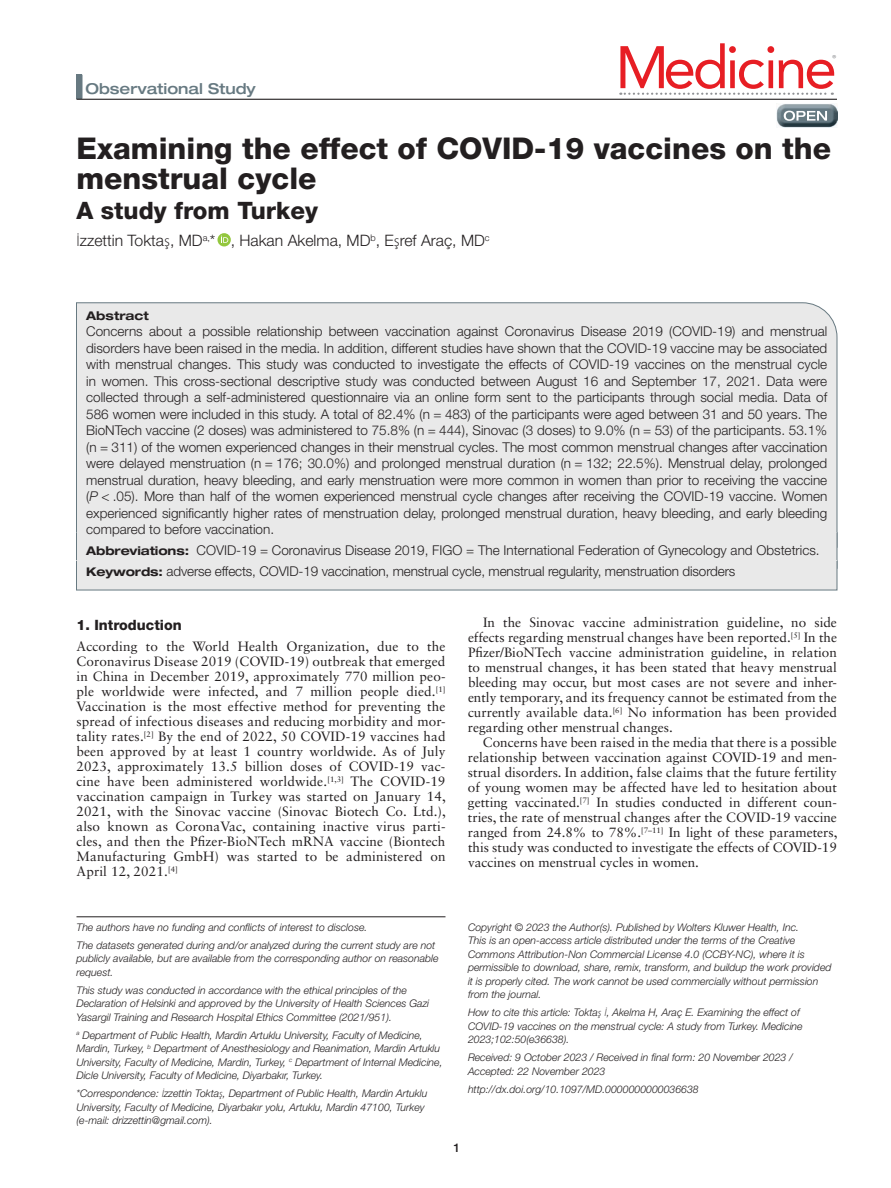
<style>
.page{position:relative;width:891px;height:1188px;background:#fff}
.page>*{position:absolute;margin:0;border:0;box-sizing:border-box;transform-origin:0 0}
.t1{font:59.4px "Avenir";letter-spacing:-.06em;color:#e71e24}
.t2{font:800 30px/30px "Helvetica Neue LT Std";color:#231f20}
.t3{font:800 24px "Helvetica Neue LT Std";color:#231f20}
.t4{font:300 15.75px "Helvetica Neue LT Std";color:#231f20}
.t5{font:500 expanded 15px "Helvetica Neue LT Std";color:#667981}
.t6{font:800 14.25px "Helvetica Neue LT Std";color:#231f20}
.t7{font:13.5px/15px "Sabon LT Std";color:#231f20;text-align:justify}
.t8{font:300 13.5px/16.5px "Helvetica Neue LT Std";color:#231f20;text-align:justify}
.t9{font:700 expanded 12px "Helvetica Neue LT Std";color:#231f20}
.t10{font:500 12px "Helvetica Neue LT Std";color:#231f20}
.t11{font:italic 300 10.5px/13.5px "Helvetica Neue LT Std";color:#231f20}
.t12{font:500 10.35px "Akzidenz Grotesk BE";color:#909295}
.s1{font-family:"Myriad Pro"}
.s2{font-style:italic}
.s3{font-weight:700;font-stretch:expanded;font-size:12px}
</style>
<div class="page">
<div style="left:76px;top:74px;width:6px;height:25px;background:#677981"></div>
<hr style="left:76px;top:99px;width:761px;height:1px;background:#231f20">
<img style="left:776px;top:104px;width:61px;height:24px">
<svg style="left:784px;top:111px;width:43px;height:10px"></svg>
<svg style="left:620px;top:93px;width:213px;height:2px"></svg>
<div style="left:76px;top:302px;width:762px;height:246px;background:#e9e9e9"></div>
<div style="left:76px;top:532px;width:761px;height:38px;background:#e9e9e9"></div>
<div style="left:76px;top:561px;width:761px;height:29px;background:#e9e9e9"></div>
<svg style="left:218px;top:233px;width:13px;height:13px"></svg>
<svg style="left:221px;top:236px;width:7px;height:7px"></svg>
<hr style="left:76px;top:916px;width:370px;height:1px;background:#231f20">
<p class="t5" style="left:86px;top:80px;width:172px">Observational Study</p>
<h1 class="t1" style="left:615px;top:33px;width:223px">Medicine</h1>
<p class="t12" style="left:832px;top:52px;width:6px">®</p>
<h2 class="t2" style="left:76px;top:134px;width:756px">Examining the effect of COVID-19 vaccines on the menstrual cycle</h2>
<h3 class="t3" style="left:76px;top:197px;width:243px">A study from Turkey</h3>
<p class="t4" style="left:76px;top:231px;width:415px"><span class="s1">İ</span>zzettin Tokta<span class="s1">ş</span>, MD<sup>a,</sup>* , Hakan Akelma, MD<sup>b</sup>, E<span class="s1">ş</span>ref Araç, MD<sup>c</sup></p>
<p class="t9" style="left:86px;top:308px;width:64px">Abstract</p>
<p class="t8" style="left:86px;top:323px;width:743px">Concerns about a possible relationship between vaccination against Coronavirus Disease 2019 (COVID-19) and menstrual disorders have been raised in the media. In addition, different studies have shown that the COVID-19 vaccine may be associated with menstrual changes. This study was conducted to investigate the effects of COVID-19 vaccines on the menstrual cycle in women. This cross-sectional descriptive study was conducted between August 16 and September 17, 2021. Data were collected through a self-administered questionnaire via an online form sent to the participants through social media. Data of 586 women were included in this study. A total of 82.4% (n = 483) of the participants were aged between 31 and 50 years. The BioNTech vaccine (2 doses) was administered to 75.8% (n = 444), Sinovac (3 doses) to 9.0% (n = 53) of the participants. 53.1% (n = 311) of the women experienced changes in their menstrual cycles. The most common menstrual changes after vaccination were delayed menstruation (n = 176; 30.0%) and prolonged menstrual duration (n = 132; 22.5%). Menstrual delay, prolonged menstrual duration, heavy bleeding, and early menstruation were more common in women than prior to receiving the vaccine (<span class="s2">P</span> &lt; .05). More than half of the women experienced menstrual cycle changes after receiving the COVID-19 vaccine. Women experienced significantly higher rates of menstruation delay, prolonged menstrual duration, heavy bleeding, and early bleeding compared to before vaccination.</p>
<p class="t8" style="left:86px;top:540px;width:735px;line-height:21px"><span class="s3">Abbreviations:</span> COVID-19 = Coronavirus Disease 2019, FIGO = The International Federation of Gynecology and Obstetrics.<br><span class="s3">Keywords:</span> adverse effects, COVID-19 vaccination, menstrual cycle, menstrual regularity, menstruation disorders</p>
<p class="t6" style="left:76px;top:617px;width:107px">1. Introduction</p>
<p class="t7" style="left:76px;top:639px;width:371px">According to the World Health Organization, due to the Coronavirus Disease 2019 (COVID-19) outbreak that emerged in China in December 2019, approximately 770 million peo&shy;ple worldwide were infected, and 7 million people died.<sup>[1] </sup>Vaccination is the most effective method for preventing the spread of infectious diseases and reducing morbidity and mor&shy;tality rates.<sup>[2]</sup> By the end of 2022, 50 COVID-19 vaccines had been approved by at least 1 country worldwide. As of July 2023, approximately 13.5 billion doses of COVID-19 vac&shy;cine have been administered worldwide.<sup>[1,3]</sup> The COVID-19 vaccination campaign in Turkey was started on January 14, 2021, with the Sinovac vaccine (Sinovac Biotech Co. Ltd.), also known as CoronaVac, containing inactive virus parti&shy;cles, and then the Pfizer-BioNTech mRNA vaccine (Biontech Manufacturing GmbH) was started to be administered on April 12, 2021.<sup>[4]</sup></p>
<p class="t7" style="left:468px;top:615px;width:371px;text-indent:15px">In the Sinovac vaccine administration guideline, no side effects regarding menstrual changes have been reported.<sup>[5]</sup> In the Pfizer/BioNTech vaccine administration guideline, in relation to menstrual changes, it has been stated that heavy menstrual bleeding may occur, but most cases are not severe and inher&shy;ently temporary, and its frequency cannot be estimated from the currently available data.<sup>[6]</sup> No information has been provided regarding other menstrual changes.</p>
<p class="t7" style="left:468px;top:735px;width:371px;text-indent:15px">Concerns have been raised in the media that there is a possible relationship between vaccination against COVID-19 and men&shy;strual disorders. In addition, false claims that the future fertility of young women may be affected have led to hesitation about getting vaccinated.<sup>[7]</sup> In studies conducted in different coun&shy;tries, the rate of menstrual changes after the COVID-19 vaccine ranged from 24.8% to 78%.<sup>[7–11]</sup> In light of these parameters, this study was conducted to investigate the effects of COVID-19 vaccines on menstrual cycles in women.</p>
<p class="t11" style="left:76px;top:918px;width:360px;line-height:18px">The authors have no funding and conflicts of interest to disclose.<br>The datasets generated during and/or analyzed during the current study are not</p>
<p class="t11" style="left:76px;top:952px;width:364px">publicly available, but are available from the corresponding author on reasonable request.</p>
<p class="t11" style="left:76px;top:983px;width:354px">This study was conducted in accordance with the ethical principles of the<br>Declaration of Helsinki and approved by the University of Health Sciences Gazi<br>Yasargil Training and Research Hospital Ethics Committee (2021/951).</p>
<p class="t11" style="left:76px;top:1028px;width:368px"><sup>a</sup> Department of Public Health, Mardin Artuklu University, Faculty of Medicine, Mardin, Turkey, <sup>b</sup> Department of Anesthesiology and Reanimation, Mardin Artuklu University, Faculty of Medicine, Mardin, Turkey, <sup>c</sup> Department of Internal Medicine, Dicle University, Faculty of Medicine, Diyarbakır, Turkey.</p>
<p class="t11" style="left:77px;top:1087px;width:352px">*Correspondence: <span class="s1">İ</span>zzettin Tokta<span class="s1">ş</span>, Department of Public Health, Mardin Artuklu<br>University, Faculty of Medicine, Diyarbakır yolu, Artuklu, Mardin 47100, Turkey (e-mail: drizzettin@gmail.com).</p>
<p class="t11" style="left:468px;top:920px;width:365px">Copyright © 2023 the Author(s). Published by Wolters Kluwer Health, Inc.<br>This is an open-access article distributed under the terms of the Creative Commons Attribution-Non Commercial License 4.0 (CCBY-NC), where it is permissible to download, share, remix, transform, and buildup the work provided it is properly cited. The work cannot be used commercially without permission from the journal.</p>
<p class="t11" style="left:468px;top:1006px;width:336px">How to cite this article: Tokta<span class="s1">ş İ</span>, Akelma H, Araç E. Examining the effect of<br>COVID-19 vaccines on the menstrual cycle: A study from Turkey. Medicine<br>2023;102:50(e36638).</p>
<p class="t11" style="left:468px;top:1051px;width:326px">Received: 9 October 2023 / Received in final form: 20 November 2023 /<br>Accepted: 22 November 2023</p>
<p class="t11" style="left:468px;top:1082px;width:232px">http://dx.doi.org/10.1097/MD.0000000000036638</p>
<p class="t10" style="left:453px;top:1140px;width:8px">1</p>
</div>
